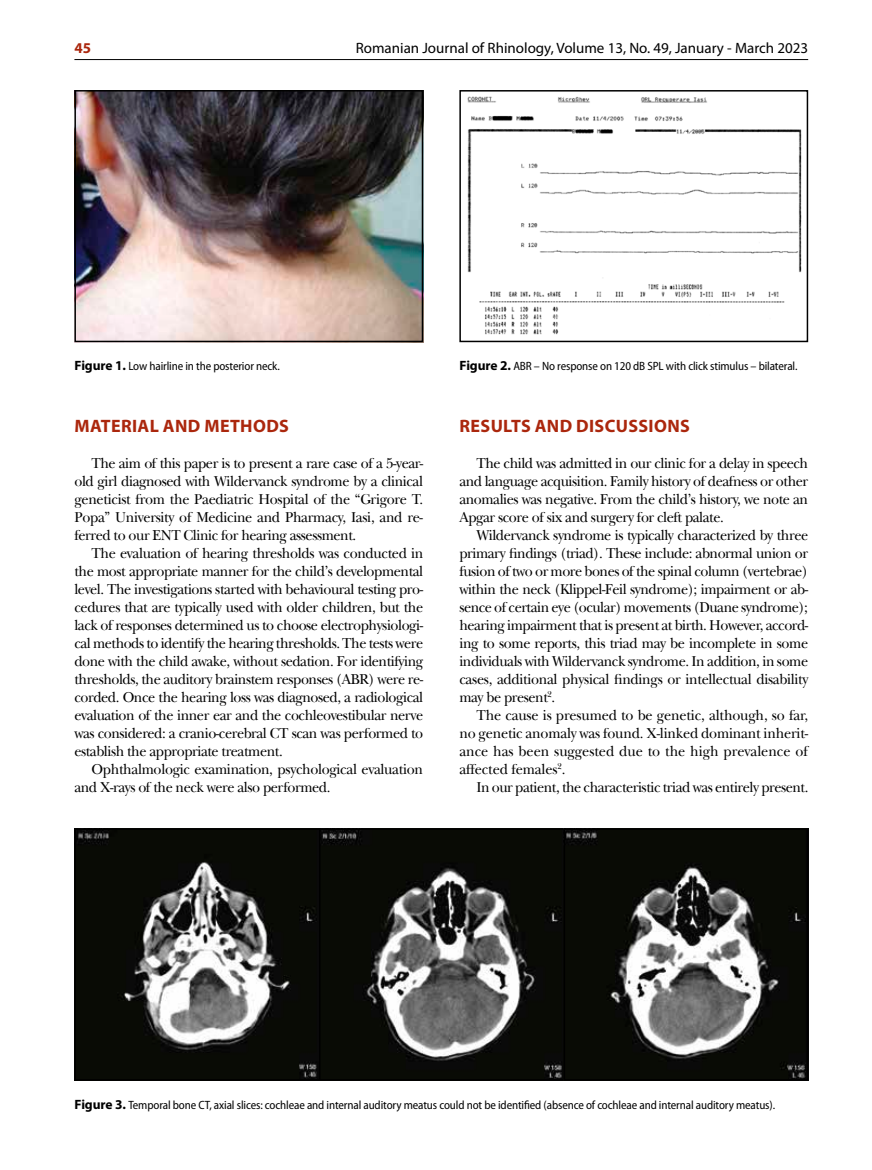
<style>
.page{position:relative;width:872px;height:1170px;background:#fff}
.page>*{position:absolute;margin:0;border:0;box-sizing:border-box;transform-origin:0 0}
.t1{font:700 18px "Myriad Pro";letter-spacing:.02em;color:#ab270d}
.t2{font:15px/18px "Baskerville Std RO";letter-spacing:-.03em;color:#000;text-align:justify;scale:.95 1}
.t3{font:15px "Myriad Pro";color:#000}
.t4{font:700 15px "Myriad Pro";color:#ab270d}
.t5{font:semi-condensed 12px "Myriad Pro";letter-spacing:-.01em;color:#000}
.s1{font-weight:700;font-stretch:normal;font-size:13.5px}
</style>
<div class="page">
<hr style="left:74px;top:59px;width:734px;height:1px;background:#000">
<img style="left:77px;top:93px;width:343px;height:246px">
<div style="left:74px;top:90px;width:349px;height:252px;border:2px solid #000"></div>
<img style="left:77px;top:831px;width:240px;height:246px">
<div style="left:74px;top:828px;width:246px;height:252px;border:2px solid #000"></div>
<svg style="left:322px;top:831px;width:240px;height:246px;background:#353633"></svg>
<div style="left:319px;top:828px;width:246px;height:252px;border:2px solid #000"></div>
<img style="left:566px;top:831px;width:239px;height:246px">
<div style="left:563px;top:828px;width:245px;height:252px;border:2px solid #000"></div>
<img style="left:467px;top:96px;width:335px;height:239px">
<div style="left:459px;top:90px;width:349px;height:252px;border:2px solid #000"></div>
<p class="t4" style="left:74px;top:38px;width:18px">45</p>
<p class="t3" style="left:356px;top:39px;width:454px">Romanian Journal of Rhinology, Volume 13, No. 49, January - March 2023</p>
<p class="t5" style="left:74px;top:360px;width:207px"><span class="s1">Figure 1.</span> Low hairline in the posterior neck.</p>
<p class="t1" style="left:75px;top:414px;width:216px">MATERIAL AND METHODS</p>
<p class="t2" style="left:74px;top:454px;width:369px;text-indent:17px">The aim of this paper is to present a rare case of a 5-year&shy;old girl diagnosed with Wildervanck syndrome by a clinical geneticist from the Paediatric Hospital of the “Grigore T.<br>Popa” University of Medicine and Pharmacy, Iasi, and re&shy;ferred to our ENT Clinic for hearing assessment.</p>
<p class="t2" style="left:74px;top:544px;width:369px;text-indent:17px">The evaluation of hearing thresholds was conducted in the most appropriate manner for the child’s developmental level. The investigations started with behavioural testing pro&shy;cedures that are typically used with older children, but the lack of responses determined us to choose electrophysiologi&shy;cal methods to identify the hearing thresholds. The tests were done with the child awake, without sedation. For identifying thresholds, the auditory brainstem responses (ABR) were re&shy;corded. Once the hearing loss was diagnosed, a radiological evaluation of the inner ear and the cochleovestibular nerve was considered: a cranio-cerebral CT scan was performed to establish the appropriate treatment.</p>
<p class="t2" style="left:74px;top:760px;width:368px;text-indent:17px">Ophthalmologic examination, psychological evaluation and X-rays of the neck were also performed.</p>
<p class="t5" style="left:459px;top:360px;width:339px"><span class="s1">Figure 2.</span> ABR – No response on 120 dB SPL with click stimulus – bilateral.</p>
<p class="t1" style="left:459px;top:414px;width:232px">RESULTS AND DISCUSSIONS</p>
<p class="t2" style="left:459px;top:454px;width:369px;text-indent:17px">The child was admitted in our clinic for a delay in speech and language acquisition. Family history of deafness or other anomalies was negative. From the child’s history, we note an Apgar score of six and surgery for cleft palate.</p>
<p class="t2" style="left:459px;top:526px;width:369px;text-indent:17px">Wildervanck syndrome is typically characterized by three primary findings (triad). These include: abnormal union or fusion of two or more bones of the spinal column (vertebrae) within the neck (Klippel-Feil syndrome); impairment or ab&shy;sence of certain eye (ocular) movements (Duane syndrome); hearing impairment that is present at birth. However, accord&shy;ing to some reports, this triad may be incomplete in some individuals with Wildervanck syndrome. In addition, in some cases, additional physical findings or intellectual disability may be present<sup>2</sup>.</p>
<p class="t2" style="left:459px;top:706px;width:369px;text-indent:17px">The cause is presumed to be genetic, although, so far, no genetic anomaly was found. X-linked dominant inherit&shy;ance has been suggested due to the high prevalence of affected females<sup>2</sup>.</p>
<p class="t2" style="left:476px;top:778px;width:351px">In our patient, the characteristic triad was entirely present.</p>
<p class="t5" style="left:74px;top:1098px;width:702px"><span class="s1">Figure 3.</span> Temporal bone CT, axial slices: cochleae and internal auditory meatus could not be identified (absence of cochleae and internal auditory meatus).</p>
</div>
